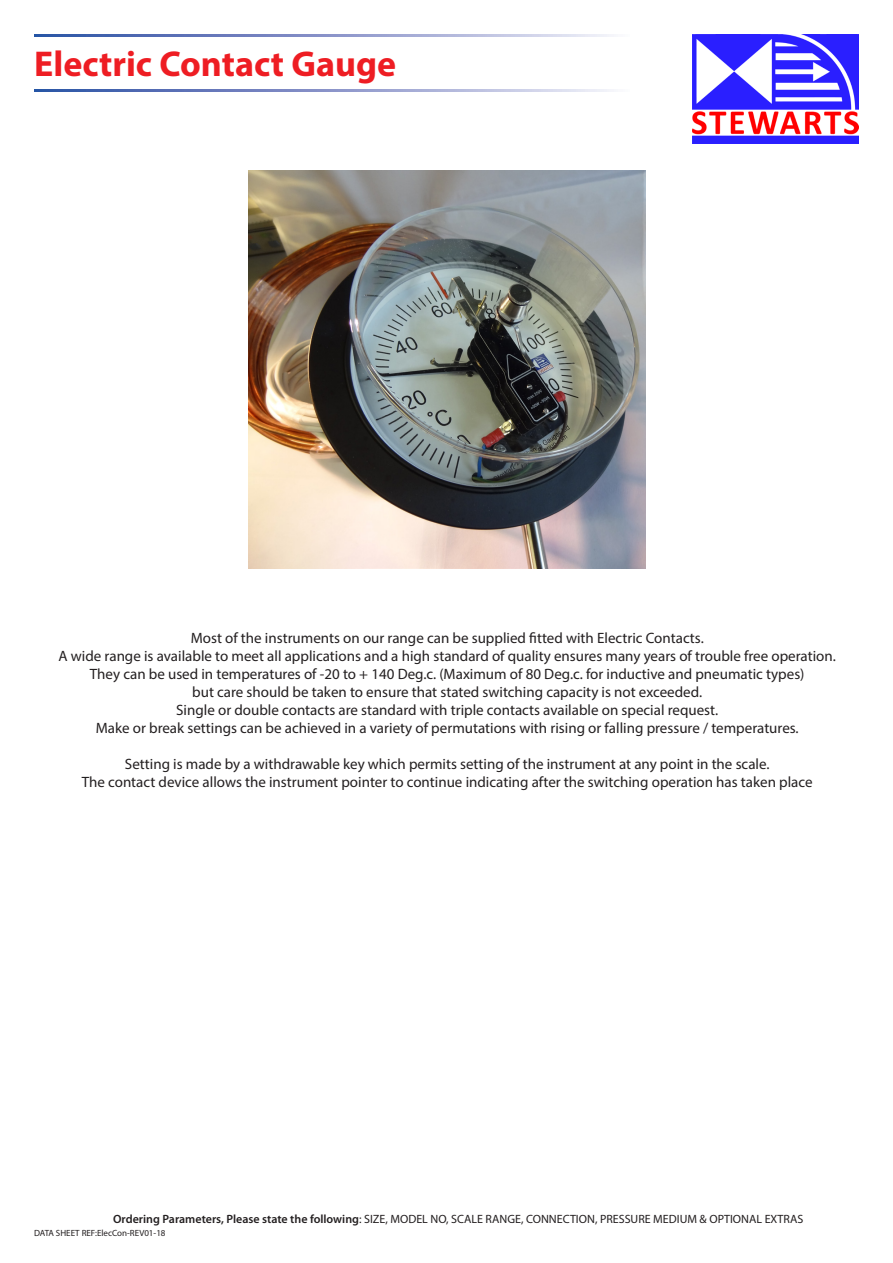
<style>
.page{position:relative;width:893px;height:1263px;background:#fff}
.page>*{position:absolute;margin:0;border:0;box-sizing:border-box;transform-origin:0 0}
.t1{font:700 36px "Myriad Pro";color:#ee1d23}
.t2{font:15px "Myriad Pro";color:#231f20}
.t3{font:12px "Myriad Pro";color:#231f20}
.t4{font:9px "Myriad Pro";color:#231f20}
.s1{font-weight:600}
</style>
<div class="page">
<svg style="left:34px;top:34px;width:577px;height:2px"></svg>
<svg style="left:34px;top:90px;width:577px;height:2px"></svg>
<img style="left:693px;top:34px;width:166px;height:109px">
<img style="left:248px;top:171px;width:398px;height:397px">
<h1 class="t1" style="left:34px;top:41px;width:364px">Electric Contact Gauge</h1>
<p class="t2" style="left:191px;top:628px;width:515px">Most of the instruments on our range can be supplied fitted with Electric Contacts.</p>
<p class="t2" style="left:59px;top:646px;width:779px">A wide range is available to meet all applications and a high standard of quality ensures many years of trouble free operation.</p>
<p class="t2" style="left:90px;top:664px;width:716px">They can be used in temperatures of -20 to + 140 Deg.c. (Maximum of 80 Deg.c. for inductive and pneumatic types)</p>
<p class="t2" style="left:192px;top:682px;width:511px">but care should be taken to ensure that stated switching capacity is not exceeded.</p>
<p class="t2" style="left:176px;top:700px;width:543px">Single or double contacts are standard with triple contacts available on special request.</p>
<p class="t2" style="left:96px;top:718px;width:704px">Make or break settings can be achieved in a variety of permutations with rising or falling pressure / temperatures.</p>
<p class="t2" style="left:125px;top:754px;width:646px">Setting is made by a withdrawable key which permits setting of the instrument at any point in the scale.</p>
<p class="t2" style="left:82px;top:772px;width:732px">The contact device allows the instrument pointer to continue indicating after the switching operation has taken place</p>
<p class="t3" style="left:113px;top:1211px;width:692px"><span class="s1">Ordering Parameters, Please state the following</span>: SIZE, MODEL NO, SCALE RANGE, CONNECTION, PRESSURE MEDIUM &amp; OPTIONAL EXTRAS</p>
<p class="t4" style="left:34px;top:1227px;width:133px">DATA SHEET REF:ElecCon-REV01-18</p>
</div>
